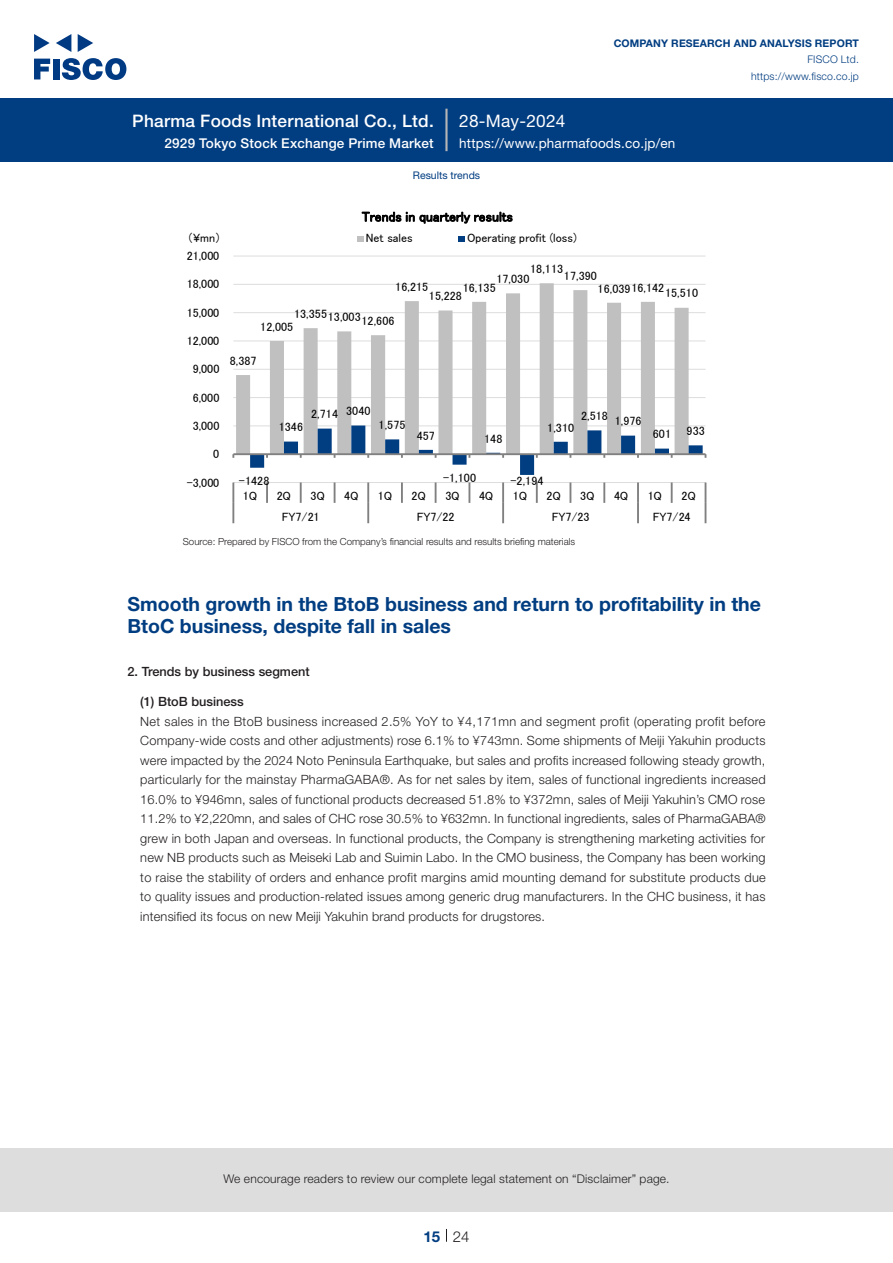
<style>
.page{position:relative;width:893px;height:1263px;background:#fff}
.page>*{position:absolute;margin:0;border:0;box-sizing:border-box;transform-origin:0 0}
.中タイトル_e{font:700 19.5px/22.5px "Helvetica Neue LT Std";color:#003d81}
.t1{font:500 17.25px "Helvetica Neue LT Std";letter-spacing:.015em;color:#fff}
.t2{font:17.25px "Helvetica Neue LT Std";letter-spacing:.015em;color:#fff}
.t3{font:300 15px "Helvetica Neue LT Std";color:#231f20}
.t4{font:700 15px "Helvetica Neue LT Std";color:#003d81}
.t5{font:500 13.5px "Helvetica Neue LT Std";letter-spacing:.015em;color:#fff}
.t6{font:13.5px "Helvetica Neue LT Std";letter-spacing:.015em;color:#fff}
.t7{font:13.5px "MS P Gothic";letter-spacing:.01em;color:#000}
.本文3mm_e{font:300 12.75px/19.5px "Helvetica Neue LT Std";letter-spacing:.015em;color:#231f20;text-align:justify}
.小タイトル_e{font:500 12.75px "Helvetica Neue LT Std";color:#231f20}
.小タイトル3mm_e{font:500 12.75px "Helvetica Neue LT Std";color:#231f20}
.t8{font:12.15px "MS P Gothic";letter-spacing:.005em;color:#000}
.t9{font:300 12px "Helvetica Neue LT Std";letter-spacing:.015em;color:#231f20}
.t10{font:700 10.5px "Helvetica Neue LT Std";letter-spacing:.015em;color:#003d81}
.t11{font:300 10.5px/16.5px "Helvetica Neue LT Std";letter-spacing:.015em;color:#003d81;text-align:right}
.ヘッダー_e{font:10.5px "Helvetica Neue LT Std";color:#003d81}
.表組み基本スタイル_en{font:300 9.75px "Helvetica Neue LT Std";color:#231f20}
</style>
<div class="page">
<div style="left:0;top:1148px;width:893px;height:64px;background:#ddd"></div>
<svg style="left:34px;top:59px;width:16px;height:20px"></svg>
<div style="left:53px;top:59px;width:6px;height:20px;background:#003a83"></div>
<svg style="left:62px;top:58px;width:64px;height:22px"></svg>
<svg style="left:34px;top:34px;width:16px;height:18px"></svg>
<svg style="left:78px;top:34px;width:15px;height:18px"></svg>
<svg style="left:56px;top:34px;width:15px;height:18px"></svg>
<div style="left:0;top:98px;width:893px;height:64px;background:#003d81"></div>
<hr style="left:445px;top:109px;width:3px;height:42px;background:#b5b5b6">
<svg style="left:446px;top:1229px;width:1px;height:13px"></svg>
<hr style="left:233px;top:482px;width:472px;height:1px;background:#ddd">
<hr style="left:233px;top:425px;width:472px;height:1px;background:#ddd">
<hr style="left:233px;top:397px;width:472px;height:1px;background:#ddd">
<hr style="left:233px;top:369px;width:472px;height:1px;background:#ddd">
<hr style="left:233px;top:341px;width:472px;height:1px;background:#ddd">
<hr style="left:233px;top:312px;width:472px;height:1px;background:#ddd">
<hr style="left:233px;top:284px;width:472px;height:1px;background:#ddd">
<hr style="left:233px;top:256px;width:472px;height:1px;background:#ddd">
<svg style="left:236px;top:283px;width:453px;height:170px"></svg>
<hr style="left:233px;top:453px;width:472px;height:2px;background:#808080">
<hr style="left:232px;top:482px;width:2px;height:21px;background:#808080">
<hr style="left:266px;top:482px;width:2px;height:21px;background:#808080">
<hr style="left:300px;top:482px;width:2px;height:21px;background:#808080">
<svg style="left:334px;top:482px;width:1px;height:21px"></svg>
<hr style="left:367px;top:482px;width:2px;height:21px;background:#808080">
<hr style="left:401px;top:482px;width:2px;height:21px;background:#808080">
<hr style="left:435px;top:482px;width:2px;height:21px;background:#808080">
<hr style="left:468px;top:482px;width:2px;height:21px;background:#808080">
<hr style="left:502px;top:482px;width:2px;height:21px;background:#808080">
<hr style="left:536px;top:482px;width:2px;height:21px;background:#808080">
<hr style="left:569px;top:482px;width:2px;height:21px;background:#808080">
<hr style="left:603px;top:482px;width:2px;height:21px;background:#808080">
<hr style="left:637px;top:482px;width:2px;height:21px;background:#808080">
<hr style="left:671px;top:482px;width:2px;height:21px;background:#808080">
<svg style="left:250px;top:425px;width:456px;height:50px"></svg>
<hr style="left:232px;top:503px;width:2px;height:20px;background:#808080">
<hr style="left:367px;top:503px;width:2px;height:20px;background:#808080">
<hr style="left:502px;top:503px;width:2px;height:20px;background:#808080">
<hr style="left:637px;top:503px;width:2px;height:20px;background:#808080">
<svg style="left:705px;top:482px;width:1px;height:41px"></svg>
<svg style="left:357px;top:236px;width:6px;height:6px"></svg>
<div style="left:458px;top:236px;width:7px;height:6px;background:#003d81"></div>
<h2 class="t1" style="left:132px;top:110px;width:303px">Pharma Foods International Co., Ltd.</h2>
<p class="t5" style="left:165px;top:135px;width:271px">2929 Tokyo Stock Exchange Prime Market</p>
<h2 class="t2" style="left:459px;top:110px;width:108px">28-May-2024</h2>
<p class="t10" style="left:614px;top:37px;width:247px">COMPANY RESEARCH AND ANALYSIS REPORT</p>
<p class="t11" style="left:751px;top:51px;width:109px">FISCO Ltd. https://www.fisco.co j p.</p>
<p class="t6" style="left:459px;top:135px;width:218px">https://www.pharmafoods.co j p. /en</p>
<p class="ヘッダー_e" style="left:413px;top:169px;width:69px">Results trends</p>
<p class="t8" style="left:187px;top:232px;width:36px">¥（ mn(</p>
<p class="t8" style="left:187px;top:249px;width:34px">21,000</p>
<p class="t8" style="left:187px;top:278px;width:34px">18,000</p>
<p class="t8" style="left:187px;top:306px;width:34px">15,000</p>
<p class="t8" style="left:187px;top:334px;width:34px">12,000</p>
<p class="t8" style="left:193px;top:363px;width:28px">9,000</p>
<p class="t8" style="left:193px;top:391px;width:28px">6,000</p>
<p class="t8" style="left:193px;top:419px;width:28px">3,000</p>
<p class="t8" style="left:213px;top:448px;width:8px">0</p>
<p class="t8" style="left:187px;top:476px;width:34px">-3,000</p>
<p class="t7" style="left:362px;top:210px;width:152px">Trends in quarterly results</p>
<p class="t8" style="left:467px;top:232px;width:111px">Operating profit (loss(</p>
<p class="t8" style="left:366px;top:232px;width:48px">Net sales</p>
<p class="t8" style="left:530px;top:262px;width:35px">18,113</p>
<p class="t8" style="left:564px;top:269px;width:34px">17,390</p>
<p class="t8" style="left:496px;top:273px;width:34px">17,030</p>
<p class="t8" style="left:395px;top:280px;width:34px">16,215</p>
<p class="t8" style="left:598px;top:282px;width:68px">16,03916,142</p>
<p class="t8" style="left:463px;top:281px;width:35px">16,135</p>
<p class="t8" style="left:665px;top:287px;width:34px">15,510</p>
<p class="t8" style="left:429px;top:290px;width:34px">15,228</p>
<p class="t8" style="left:294px;top:311px;width:102px">13,35513,00312,606</p>
<p class="t8" style="left:260px;top:320px;width:34px">12,005</p>
<p class="t8" style="left:230px;top:354px;width:28px">8,387</p>
<p class="t8" style="left:279px;top:421px;width:26px">1346</p>
<p class="t8" style="left:311px;top:408px;width:28px">2,714</p>
<p class="t8" style="left:346px;top:405px;width:26px">3040</p>
<p class="t8" style="left:379px;top:419px;width:28px">1,575</p>
<p class="t8" style="left:417px;top:429px;width:20px">457</p>
<p class="t8" style="left:484px;top:432px;width:20px">148</p>
<p class="t8" style="left:581px;top:410px;width:28px">2,518</p>
<p class="t8" style="left:547px;top:421px;width:28px">1,310</p>
<p class="t8" style="left:615px;top:415px;width:28px">1,976</p>
<p class="t8" style="left:653px;top:428px;width:20px">601</p>
<p class="t8" style="left:687px;top:425px;width:20px">933</p>
<p class="t8" style="left:239px;top:475px;width:32px">-1428</p>
<p class="t8" style="left:243px;top:490px;width:16px">Q1</p>
<p class="t8" style="left:277px;top:490px;width:16px">Q2</p>
<p class="t8" style="left:310px;top:490px;width:16px">Q3</p>
<p class="t8" style="left:282px;top:510px;width:39px">FY7/21</p>
<p class="t8" style="left:344px;top:490px;width:16px">Q4</p>
<p class="t8" style="left:378px;top:490px;width:16px">Q1</p>
<p class="t8" style="left:443px;top:472px;width:35px">-1,100</p>
<p class="t8" style="left:510px;top:474px;width:34px">-2,194</p>
<p class="t8" style="left:412px;top:490px;width:16px">Q2</p>
<p class="t8" style="left:445px;top:490px;width:16px">Q3</p>
<p class="t8" style="left:479px;top:490px;width:16px">Q4</p>
<p class="t8" style="left:513px;top:490px;width:16px">Q1</p>
<p class="t8" style="left:547px;top:490px;width:16px">Q2</p>
<p class="t8" style="left:580px;top:490px;width:16px">Q3</p>
<p class="t8" style="left:614px;top:490px;width:16px">Q4</p>
<p class="t8" style="left:417px;top:510px;width:39px">FY7/22</p>
<p class="t8" style="left:552px;top:510px;width:39px">FY7/23</p>
<p class="t8" style="left:648px;top:490px;width:16px">Q1</p>
<p class="t8" style="left:681px;top:490px;width:16px">Q2</p>
<p class="t8" style="left:653px;top:510px;width:39px">FY7/24</p>
<p class="表組み基本スタイル_en" style="left:183px;top:536px;width:394px">Source: Prepared by FISCO from the Company s’ financial results and results briefing materials</p>
<p class="中タイトル_e" style="left:128px;top:592px;width:635px">Smooth growth in the BtoB business and return to profitability in the<br>BtoC business, despite fall in sales</p>
<p class="小タイトル_e" style="left:128px;top:664px;width:184px">2. Trends by business segment</p>
<p class="小タイトル3mm_e" style="left:140px;top:694px;width:105px">1( ) BtoB business</p>
<p class="本文3mm_e" style="left:140px;top:711px;width:627px">Net sales in the BtoB business increased 2.5% YoY to ¥4,171mn and segment profit (operating profit before Company-wide costs and other adjustments) rose 6.1% to ¥743mn. Some shipments of Meiji Yakuhin products were impacted by the 2024 Noto Peninsula Earthquake, but sales and profits increased following steady growth, particularly for the mainstay PharmaGABA®. As for net sales by item, sales of functional ingredients increased 16.0% to ¥946mn, sales of functional products decreased 51.8% to ¥372mn, sales of Meiji Yakuhin s’ CMO rose 11.2% to ¥2,220mn, and sales of CHC rose 30.5% to ¥632mn In. functional ingredients, sales of PharmaGABAR grew in both Japan and overseas In. functional products, the Company is strengthening marketing activities for new NB products such as Meiseki Lab and Suimin Labo In. the CMO business, the Company has been working to raise the stability of orders and enhance profit margins amid mounting demand for substitute products due to quality issues and production-related issues among generic drug manufacturers In. the CHC business it, has intensified its focus on new Meiji Yakuhin brand products for drugstores.</p>
<p class="t9" style="left:223px;top:1171px;width:448px">We encourage readers to review our complete legal statement on “Disclaimer” page.</p>
<p class="t4" style="left:423px;top:1227px;width:18px">15</p>
<p class="t3" style="left:453px;top:1227px;width:18px">24</p>
</div>
